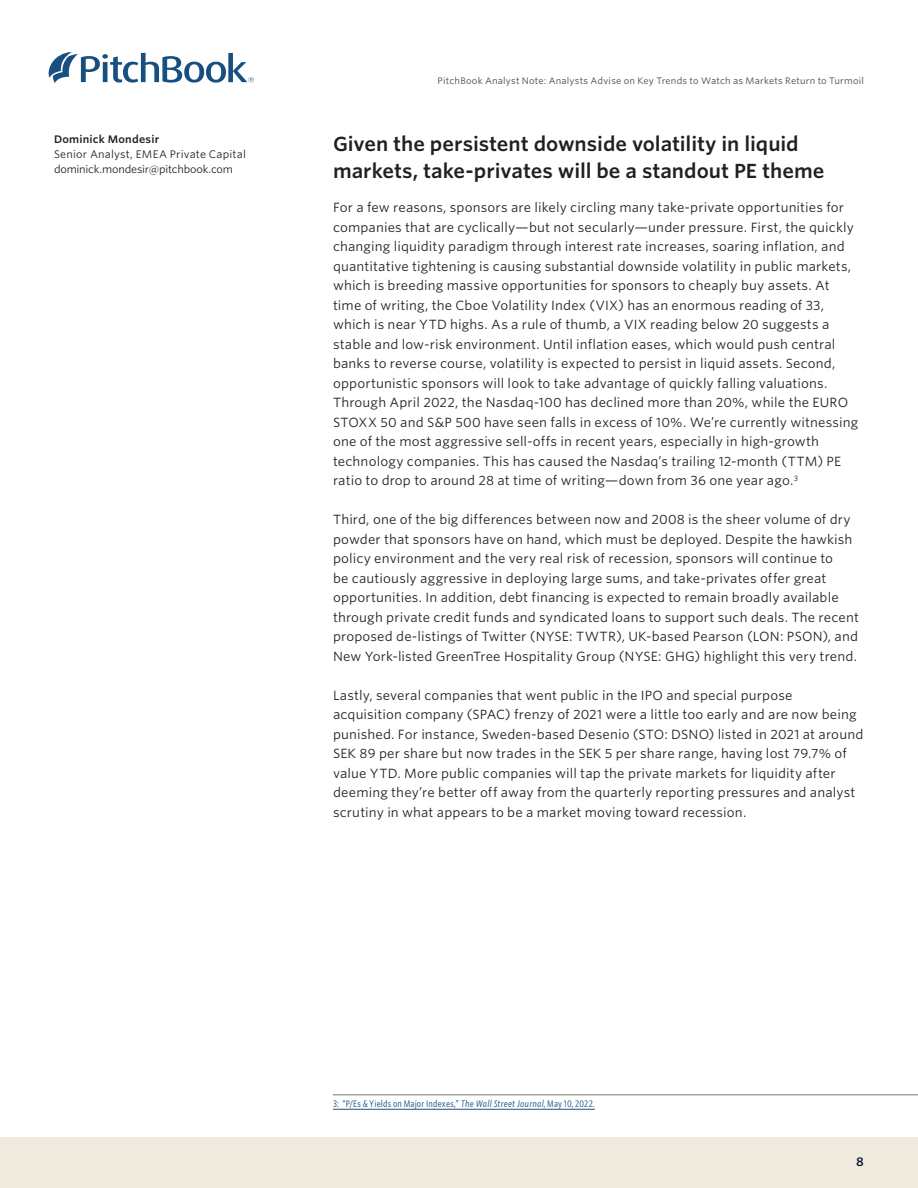
<style>
.page{position:relative;width:918px;height:1188px;background:#fff}
.page>*{position:absolute;margin:0;border:0;box-sizing:border-box;transform-origin:0 0}
.AN_Section_title{font:600 19.5px/27px "Whitney S Sm";letter-spacing:-.005em;color:#231f20}
.AN_Body_copy{font:12.75px/19.5px "Whitney S Sm";letter-spacing:.01em;color:#231f20}
.t1{font:600 12px "Whitney S Sm";color:#051c38}
.t2{font:10.5px/15px "Whitney S Sm";letter-spacing:.005em;color:#231f20}
.t3{font:10.5px "Whitney S Sm";letter-spacing:-.02em;color:#231f20}
.t4{font:9px "Whitney S Sm";letter-spacing:.02em;color:#484643}
.AN_Footnote{font:9px "Whitney Cond S Sm";letter-spacing:.025em;color:#1d5080}
.s1{font-weight:600}
.s2{font-style:italic}
</style>
<div class="page">
<svg style="left:49px;top:52px;width:205px;height:31px"></svg>
<div style="left:0;top:1137px;width:918px;height:51px;background:#f0ebde"></div>
<hr style="left:333px;top:1095px;width:585px;height:1px;background:#78766f">
<hr style="left:333px;top:1109px;width:262px;height:1px;background:#1d5080">
<p class="t2" style="left:54px;top:132px;width:194px"><span class="s1">Dominick Mondesir<br></span>Senior Analyst, EMEA Private Capital</p>
<p class="t3" style="left:54px;top:162px;width:180px">dominick.mondesir@pitchbook.com</p>
<p class="t4" style="left:438px;top:75px;width:428px">PitchBook Analyst Note: Analysts Advise on Key Trends to Watch as Markets Return to Turmoil</p>
<p class="AN_Section_title" style="left:333px;top:130px;width:493px">Given the persistent downside volatility in liquid markets, take-privates will be a standout PE theme</p>
<p class="AN_Body_copy" style="left:333px;top:197px;width:527px">For a few reasons, sponsors are likely circling many take-private opportunities for companies that are cyclically—but not secularly—under pressure. First, the quickly changing liquidity paradigm through interest rate increases, soaring inflation, and quantitative tightening is causing substantial downside volatility in public markets, which is breeding massive opportunities for sponsors to cheaply buy assets. At time of writing, the Cboe Volatility Index (VIX) has an enormous reading of 33, which is near YTD highs. As a rule of thumb, a VIX reading below 20 suggests a stable and low-risk environment. Until inflation eases, which would push central banks to reverse course, volatility is expected to persist in liquid assets. Second, opportunistic sponsors will look to take advantage of quickly falling valuations.<br>Through April 2022, the Nasdaq-100 has declined more than 20%, while the EURO STOXX 50 and S&amp;P 500 have seen falls in excess of 10%. We’re currently witnessing one of the most aggressive sell-offs in recent years, especially in high-growth technology companies. This has caused the Nasdaq’s trailing 12-month (TTM) PE ratio to drop to around 28 at time of writing—down from 36 one year ago.<sup>3</sup></p>
<p class="AN_Body_copy" style="left:333px;top:509px;width:528px">Third, one of the big differences between now and 2008 is the sheer volume of dry powder that sponsors have on hand, which must be deployed. Despite the hawkish policy environment and the very real risk of recession, sponsors will continue to<br>be cautiously aggressive in deploying large sums, and take-privates offer great opportunities. In addition, debt financing is expected to remain broadly available through private credit funds and syndicated loans to support such deals. The recent proposed de-listings of Twitter (NYSE: TWTR), UK-based Pearson (LON: PSON), and New York-listed GreenTree Hospitality Group (NYSE: GHG) highlight this very trend.</p>
<p class="AN_Body_copy" style="left:333px;top:685px;width:532px">Lastly, several companies that went public in the IPO and special purpose acquisition company (SPAC) frenzy of 2021 were a little too early and are now being punished. For instance, Sweden-based Desenio (STO: DSNO) listed in 2021 at around SEK 89 per share but now trades in the SEK 5 per share range, having lost 79.7% of value YTD. More public companies will tap the private markets for liquidity after deeming they’re better off away from the quarterly reporting pressures and analyst scrutiny in what appears to be a market moving toward recession.</p>
<p class="AN_Footnote" style="left:333px;top:1098px;width:263px">3: “P/Es &amp; Yields on Major Indexes,” <span class="s2">The Wall Street Journal</span>, May 10, 2022.</p>
<p class="t1" style="left:856px;top:1153px;width:9px">8</p>
</div>
